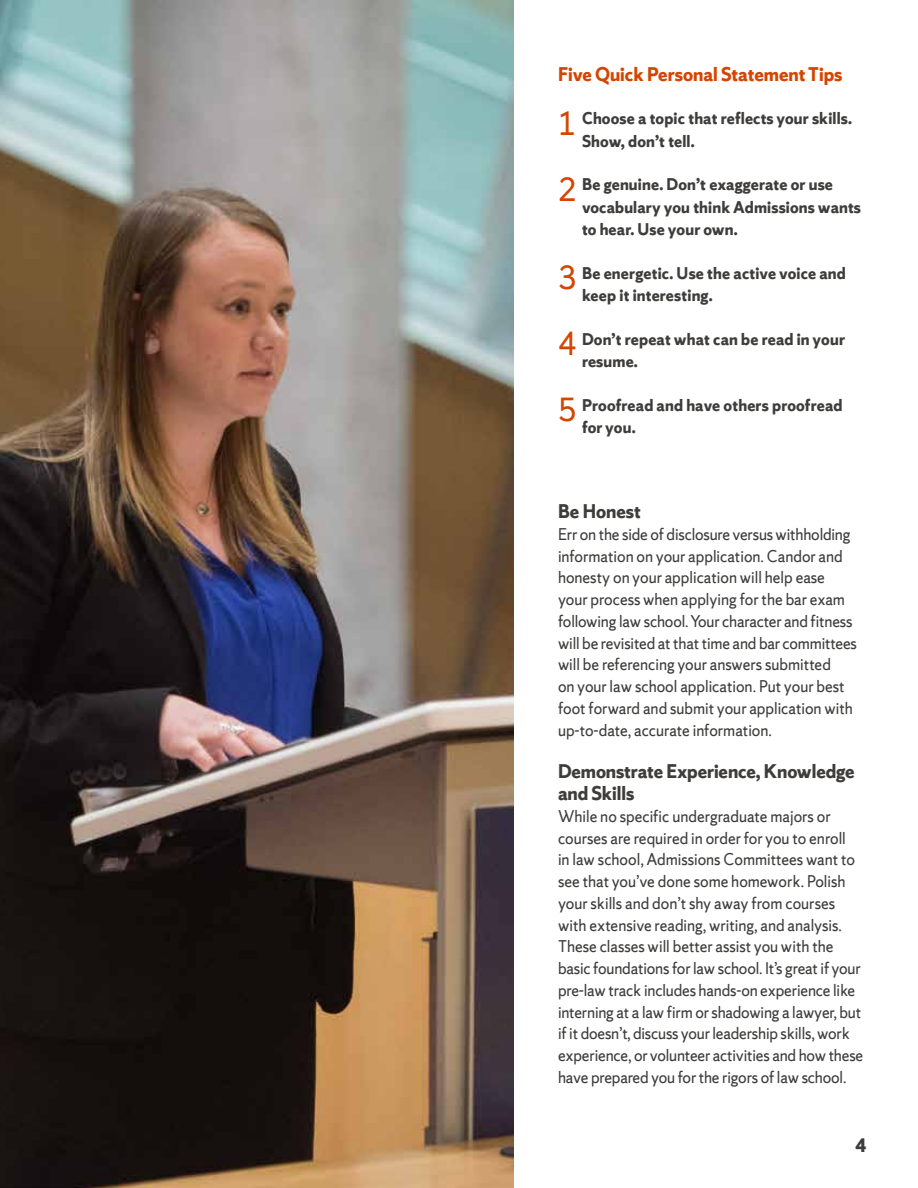
<style>
.page{position:relative;width:918px;height:1188px;background:#fff}
.page>*{position:absolute;margin:0;border:0;box-sizing:border-box;transform-origin:0 0}
.t1{font:700 21px/21.8px "Sherman Sans";letter-spacing:-.005em;color:#3e3d3c;scale:.95 1}
.t2{font:700 21px "Sherman Sans";color:#d44500;scale:.95 1}
.t3{font:700 21px "Sherman Sans";letter-spacing:-.005em;color:#3e3d3c}
.t4{font:18px/21.8px "Sherman Sans";color:#3e3d3c;scale:.95 1}
.t5{font:700 18px/22.5px "Sherman Sans";letter-spacing:.01em;color:#3e3d3c;scale:.95 1}
.s1{font-weight:400;font-size:36px;color:#d44500}
</style>
<div class="page">
<img style="left:0;top:0;width:513px;height:1188px">
<p class="t2" style="left:558px;top:61px;width:301px">Five Quick Personal Statement Tips</p>
<p class="t5" style="left:582px;top:107px;width:286px;text-indent:-24px"><span class="s1">1</span> Choose a topic that reflects your skills.<br>Show, don’t tell.</p>
<p class="t5" style="left:582px;top:173px;width:295px;text-indent:-24px"><span class="s1">2</span> Be genuine. Don’t exaggerate or use vocabulary you think Admissions wants to hear. Use your own.</p>
<p class="t5" style="left:582px;top:261px;width:279px;text-indent:-24px"><span class="s1">3</span> Be energetic. Use the active voice and keep it interesting.</p>
<p class="t5" style="left:582px;top:327px;width:279px;text-indent:-24px"><span class="s1">4</span> Don’t repeat what can be read in your resume.</p>
<p class="t5" style="left:582px;top:393px;width:276px;text-indent:-24px"><span class="s1">5</span> Proofread and have others proofread for you.</p>
<p class="t1" style="left:558px;top:500px;width:89px">Be Honest</p>
<p class="t4" style="left:558px;top:523px;width:316px">Err on the side of disclosure versus withholding information on your application. Candor and honesty on your application will help ease your process when applying for the bar exam following law school. Your character and fitness will be revisited at that time and bar committees will be referencing your answers submitted<br>on your law school application. Put your best foot forward and submit your application with up-to-date, accurate information.</p>
<p class="t1" style="left:558px;top:760px;width:314px">Demonstrate Experience, Knowledge and Skills</p>
<p class="t4" style="left:558px;top:805px;width:323px">While no specific undergraduate majors or courses are required in order for you to enroll<br>in law school, Admissions Committees want to see that you’ve done some homework. Polish your skills and don’t shy away from courses with extensive reading, writing, and analysis.<br>These classes will better assist you with the basic foundations for law school. It’s great if your pre-law track includes hands-on experience like interning at a law firm or shadowing a lawyer, but if it doesn’t, discuss your leadership skills, work experience, or volunteer activities and how these have prepared you for the rigors of law school.</p>
<p class="t3" style="left:855px;top:1132px;width:13px">4</p>
</div>
